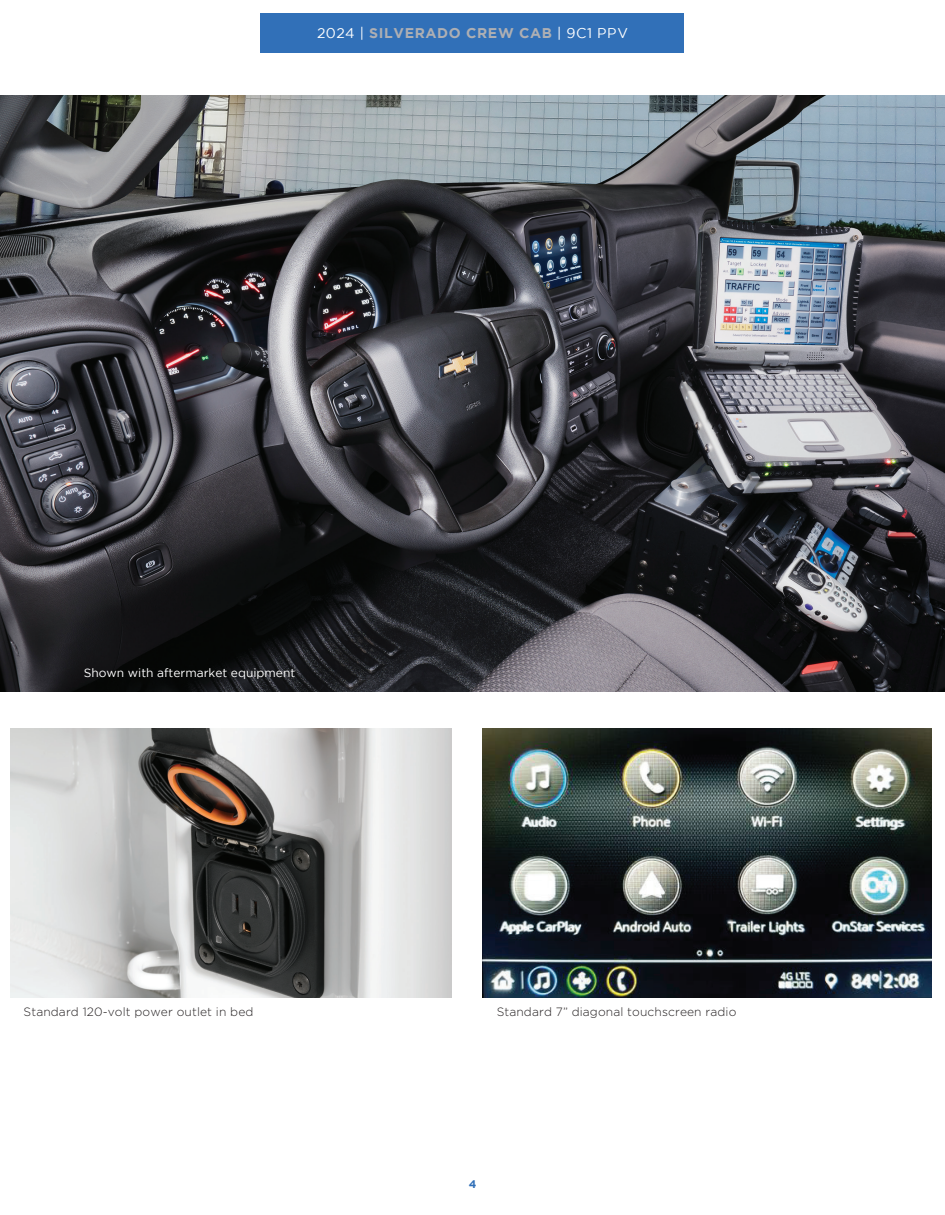
<style>
.page{position:relative;width:945px;height:1215px;background:#fff}
.page>*{position:absolute;margin:0;border:0;box-sizing:border-box;transform-origin:0 0}
.t1{font:700 14.1px "Gotham";letter-spacing:.045em;color:#aeafb3}
.t2{font:300 12px "Gotham";letter-spacing:.01em;color:#231f20}
.t3{font:12px "Gotham";color:#fff}
.t4{font:700 11.1px "Gotham";color:#3170b8}
.s1{font-weight:400;color:#fff}
</style>
<div class="page">
<div style="left:261px;top:14px;width:423px;height:39px;background:#3170b8"></div>
<img style="left:483px;top:729px;width:449px;height:268px">
<img style="left:10px;top:729px;width:441px;height:268px">
<img style="left:0;top:96px;width:945px;height:596px">
<p class="t1" style="left:317px;top:25px;width:312px"><span class="s1">2024 |</span> SILVERADO CREW CAB <span class="s1">| 9C1 PPV</span></p>
<p class="t3" style="left:84px;top:666px;width:213px">Shown with aftermarket equipment</p>
<p class="t2" style="left:24px;top:1005px;width:231px">Standard 120-volt power outlet in bed</p>
<p class="t2" style="left:497px;top:1005px;width:241px">Standard 7” diagonal touchscreen radio</p>
<p class="t4" style="left:469px;top:1178px;width:9px">4</p>
</div>
